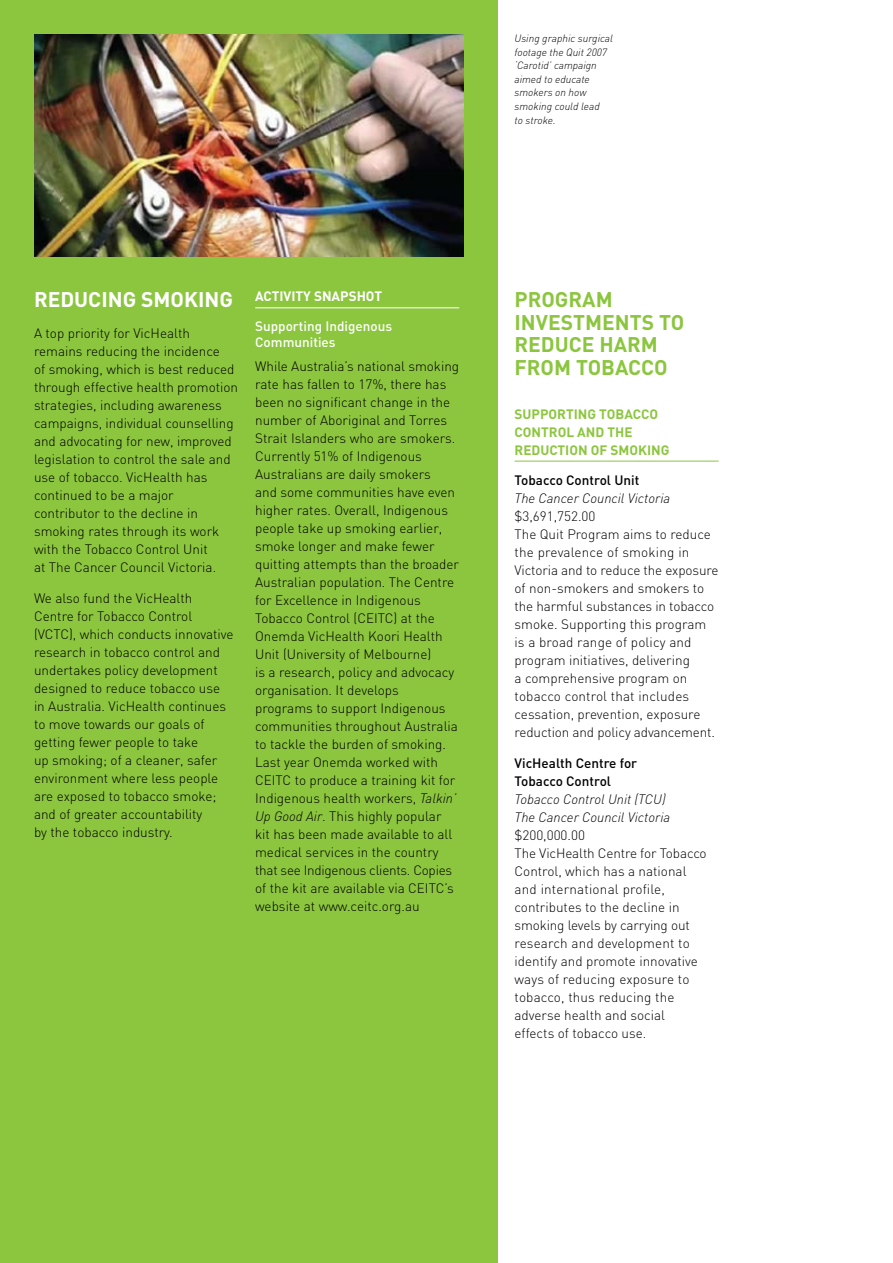
<style>
.page{position:relative;width:893px;height:1263px;background:#fff}
.page>*{position:absolute;margin:0;border:0;box-sizing:border-box;transform-origin:0 0}
.t1{font:700 21px/22.5px "DIN";color:#8cc63f}
.t2{font:700 21px "DIN";color:#fff}
.t3{font:300 13.5px/18px "DIN";color:#000}
.t4{font:italic 300 13.5px/18px "DIN";color:#000}
.t5{font:500 13.5px/18px "DIN";color:#000}
.t6{font:700 13.5px/18px "DIN";color:#8cc63f}
.t7{font:500 13.5px/16.5px "DIN";color:#fff}
.t8{font:700 13.5px "DIN";letter-spacing:-.005em;color:#fff}
.t9{font:italic 300 10.5px/13.5px "DIN";color:#000}
.s1{font-style:italic}
</style>
<div class="page">
<div style="left:0;top:0;width:497px;height:1263px;background:#8cc63f"></div>
<hr style="left:255px;top:308px;width:204px;height:1px;background:#fff">
<img style="left:34px;top:34px;width:429px;height:222px">
<hr style="left:514px;top:461px;width:205px;height:1px;background:#8cc63f">
<p class="t9" style="left:514px;top:32px;width:100px">Using graphic surgical footage the Quit 2007 ‘Carotid’ campaign aimed to educate smokers on how smoking could lead<br>to stroke.</p>
<h1 class="t2" style="left:34px;top:286px;width:185px">REDUCING SMOKING</h1>
<p class="t3" style="left:34px;top:324px;width:206px">A top priority for VicHealth remains reducing the incidence<br>of smoking, which is best reduced through effective health promotion strategies, including awareness campaigns, individual counselling and advocating for new, improved legislation to control the sale and use of tobacco. VicHealth has continued to be a major contributor to the decline in smoking rates through its work with the Tobacco Control Unit<br>at The Cancer Council Victoria.</p>
<p class="t3" style="left:34px;top:589px;width:201px">We also fund the VicHealth<br>Centre for Tobacco Control (VCTC), which conducts innovative research in tobacco control and undertakes policy development designed to reduce tobacco use in Australia. VicHealth continues to move towards our goals of getting fewer people to take<br>up smoking; of a cleaner, safer environment where less people are exposed to tobacco smoke; and of greater accountability<br>by the tobacco industry.</p>
<p class="t8" style="left:255px;top:288px;width:16px">ACTIVIT</p>
<p class="t8" style="left:303px;top:288px;width:77px">Y SNAPSHOT</p>
<p class="t7" style="left:255px;top:317px;width:138px">Supporting Indigenous<br>Communities</p>
<p class="t3" style="left:255px;top:357px;width:206px">While Australia’s national smoking rate has fallen to 17%, there has been no significant change in the number of Aboriginal and Torres<br>Strait Islanders who are smokers.<br>Currently 51% of Indigenous<br>Australians are daily smokers<br>and some communities have even higher rates. Overall, Indigenous people take up smoking earlier, smoke longer and make fewer quitting attempts than the broader<br>Australian population. The Centre for Excellence in Indigenous<br>Tobacco Control (CEITC) at the<br>Onemda VicHealth Koori Health<br>Unit (University of Melbourne)<br>is a research, policy and advocacy organisation. It develops programs to support Indigenous communities throughout Australia to tackle the burden of smoking.<br>Last year Onemda worked with<br>CEITC to produce a training kit for<br>Indigenous health workers, <span class="s1">Talkin’<br>Up Good Air</span>. This highly popular kit has been made available to all medical services in the country that see Indigenous clients. Copies of the kit are available via CEITC’s website at www.ceitc.org.au</p>
<h1 class="t1" style="left:514px;top:288px;width:169px">PROG RAM<br>INVESTMENTS TO<br>REDUCE HARM<br>FROM TOBACCO</h1>
<p class="t6" style="left:514px;top:404px;width:120px">SUPPORTING TOBACC</p>
<p class="t6" style="left:650px;top:404px;width:10px">O</p>
<p class="t6" style="left:514px;top:422px;width:103px">CONTROL AND THE<br>RED</p>
<p class="t6" style="left:540px;top:440px;width:131px">UCTION OF SMOKING</p>
<p class="t5" style="left:514px;top:471px;width:126px">Tobacco Control Unit</p>
<p class="t4" style="left:514px;top:489px;width:157px">The Cancer Council Victoria</p>
<p class="t3" style="left:514px;top:507px;width:205px">$3,691,752.00<br>The Quit Program aims to reduce the prevalence of smoking in<br>Victoria and to reduce the exposure of non-smokers and smokers to the harmful substances in tobacco smoke. Supporting this program is a broad range of policy and program initiatives, delivering<br>a comprehensive program on tobacco control that includes cessation, prevention, exposure reduction and policy advancement.</p>
<p class="t5" style="left:514px;top:754px;width:124px">VicHealth Centre for<br>Tobacco Control</p>
<p class="t4" style="left:514px;top:790px;width:157px">Tobacco Control Unit (TCU)<br>The Cancer Council Victoria</p>
<p class="t3" style="left:514px;top:826px;width:194px">$200,000.00<br>The VicHealth Centre for Tobacco<br>Control, which has a national and international profile, contributes to the decline in smoking levels by carrying out research and development to identify and promote innovative ways of reducing exposure to tobacco, thus reducing the adverse health and social effects of tobacco use.</p>
</div>
